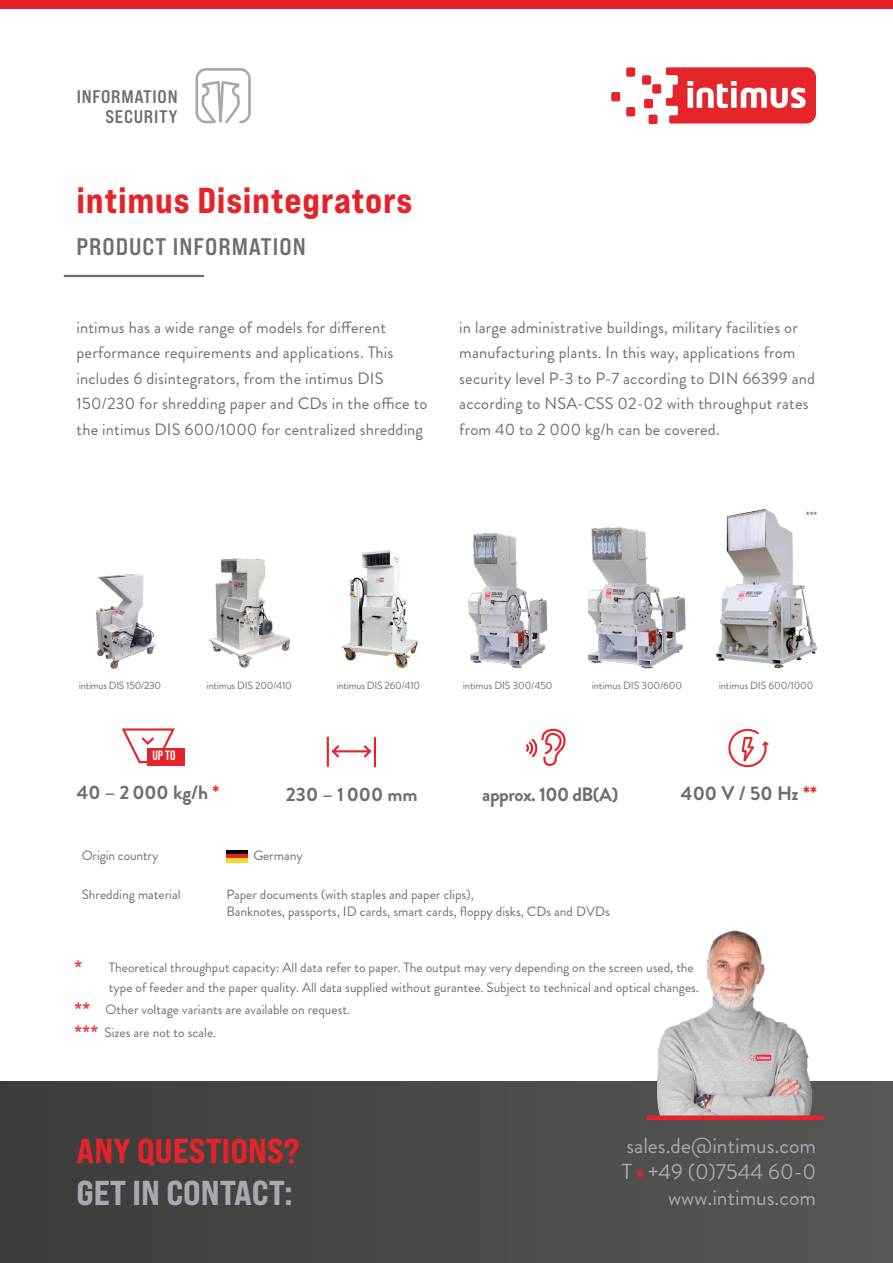
<style>
.page{position:relative;width:893px;height:1263px;background:#fff}
.page>*{position:absolute;margin:0;border:0;box-sizing:border-box;transform-origin:0 0}
.t1{font:36px "Bebas Neue Pro Exp Eb";letter-spacing:.02em;color:#e52329}
.t2{font:34.5px "Bebas Neue Pro Exp Eb";color:#e52329}
.t3{font:34.5px "Bebas Neue Pro Exp Eb";color:#a7a8b0}
.t4{font:24px "Bebas Neue Pro Exp Bd";letter-spacing:.04em;color:#6c6e74}
.t5{font:21.75px/26.1px "Brandon Grotesque";color:#a7a8b0;text-align:right}
.t6{font:700 19.65px "Brandon Grotesque";color:#6c6e74}
.t7{font:700 19.35px "Brandon Grotesque";color:#6c6e74}
.t8{font:700 19.35px "Brandon Grotesque";letter-spacing:-.025em;color:#6c6e74}
.t9{font:18.15px/20.9px "Bebas Neue Pro Exp Bd";letter-spacing:.04em;color:#6c6e74;text-align:right}
.t10{font:16.5px/25.5px "Brandon Grotesque";letter-spacing:.01em;color:#6c6e74}
.t11{font:13.5px/19.5px "Brandon Grotesque";color:#6c6e74}
.t12{font:700 13.5px "Bebas Neue Pro";color:#fff}
.t13{font:12px "Brandon Grotesque";color:#6c6e74}
.t14{font:10.5px "Brandon Grotesque";letter-spacing:-.015em;color:#6c6e74}
.s1{color:#e52329}
.s2{font-family:"Bebas Neue Pro Exp Eb";font-size:16.5px;color:#e52329}
</style>
<div class="page">
<div style="left:0;top:0;width:893px;height:8px;background:#e52329"></div>
<div style="left:626px;top:67px;width:9px;height:10px;background:#e52529;border-radius:2px"></div>
<div style="left:626px;top:107px;width:9px;height:9px;background:#e52529;border-radius:2px"></div>
<div style="left:611px;top:92px;width:9px;height:9px;background:#e52529;border-radius:2px"></div>
<div style="left:644px;top:99px;width:9px;height:9px;background:#e52529;border-radius:2px"></div>
<div style="left:648px;top:115px;width:9px;height:9px;background:#e52529;border-radius:2px"></div>
<div style="left:652px;top:84px;width:9px;height:10px;background:#e52529;border-radius:2px"></div>
<div style="left:642px;top:75px;width:9px;height:10px;background:#e52529;border-radius:2px"></div>
<svg style="left:666px;top:67px;width:150px;height:57px"></svg>
<svg style="left:195px;top:68px;width:56px;height:56px"></svg>
<hr style="left:64px;top:275px;width:140px;height:2px;background:#6c6e74">
<hr style="left:226px;top:850px;width:21px;height:4px;background:#000">
<hr style="left:226px;top:854px;width:21px;height:4px;background:#e52329">
<hr style="left:226px;top:858px;width:21px;height:4px;background:#f5d829">
<img style="left:95px;top:574px;width:61px;height:95px">
<img style="left:209px;top:558px;width:81px;height:110px">
<img style="left:342px;top:550px;width:76px;height:119px">
<img style="left:468px;top:532px;width:80px;height:136px">
<img style="left:589px;top:527px;width:96px;height:142px">
<img style="left:716px;top:509px;width:100px;height:160px">
<svg style="left:525px;top:729px;width:41px;height:37px"></svg>
<svg style="left:121px;top:728px;width:54px;height:36px"></svg>
<hr style="left:334px;top:750px;width:36px;height:2px;background:#e52329">
<hr style="left:327px;top:737px;width:2px;height:30px;background:#e52329">
<hr style="left:374px;top:737px;width:2px;height:30px;background:#e52329">
<svg style="left:332px;top:745px;width:9px;height:13px"></svg>
<svg style="left:362px;top:745px;width:9px;height:13px"></svg>
<div style="left:0;top:1082px;width:893px;height:181px;background:linear-gradient(to right,#3c3c3b,#575756)"></div>
<img style="left:616px;top:930px;width:259px;height:188px">
<div style="left:646px;top:1115px;width:178px;height:5px;background:#e52329"></div>
<svg style="left:728px;top:728px;width:41px;height:40px"></svg>
<div style="left:147px;top:748px;width:37px;height:18px;background:#e52329"></div>
<svg style="left:637px;top:1170px;width:6px;height:6px"></svg>
<p class="t9" style="left:77px;top:85px;width:102px">INFORMATION<br>SECURITY</p>
<h1 class="t1" style="left:76px;top:178px;width:337px">intimus Disintegrators</h1>
<h3 class="t4" style="left:76px;top:232px;width:231px">PRODUCT INFORMATION</h3>
<p class="t10" style="left:77px;top:314px;width:352px">intimus has a wide range of models for different performance requirements and applications. This includes 6 disintegrators, from the intimus DIS 150/230 for shredding paper and CDs in the office to the intimus DIS 600/1000 for centralized shredding</p>
<p class="t10" style="left:459px;top:314px;width:357px">in large administrative buildings, military facilities or manufacturing plants. In this way, applications from security level P-3 to P-7 according to DIN 66399 and according to NSA-CSS 02-02 with throughput rates from 40 to 2 000 kg/h can be covered.</p>
<p class="t13" style="left:806px;top:507px;width:13px">***</p>
<p class="t14" style="left:79px;top:678px;width:84px">intimus DIS 150/230</p>
<p class="t14" style="left:206px;top:678px;width:87px">intimus DIS 200/410</p>
<p class="t14" style="left:337px;top:678px;width:85px">intimus DIS 260/410</p>
<p class="t14" style="left:463px;top:678px;width:91px">intimus DIS 300/450</p>
<p class="t14" style="left:592px;top:678px;width:92px">intimus DIS 300/600</p>
<p class="t14" style="left:719px;top:678px;width:96px">intimus DIS 600/1000</p>
<p class="t12" style="left:152px;top:747px;width:25px">UP TO</p>
<p class="t7" style="left:77px;top:779px;width:144px">40 – 2 000 kg/h <span class="s1">*</span></p>
<p class="t7" style="left:286px;top:780px;width:133px">230 – 1 000 mm</p>
<p class="t8" style="left:482px;top:780px;width:138px">approx. 100 dB(A)</p>
<p class="t6" style="left:681px;top:780px;width:137px">400 V / 50 Hz <span class="s1">**</span></p>
<p class="t11" style="left:82px;top:846px;width:78px">Origin country</p>
<p class="t11" style="left:253px;top:846px;width:51px">Germany</p>
<p class="t11" style="left:82px;top:885px;width:100px">Shredding material</p>
<p class="t11" style="left:226px;top:887px;width:385px;line-height:16.2px">Paper documents (with staples and paper clips),<br>Banknotes, passports, ID cards, smart cards, floppy disks, CDs and DVDs</p>
<p class="t11" style="left:109px;top:958px;width:592px;text-indent:-34px"><span class="s2">*</span> Theoretical throughput capacity: All data refer to paper. The output may very depending on the screen used, the type of feeder and the paper quality. All data supplied without gurantee. Subject to technical and optical changes.</p>
<p class="t11" style="left:74px;top:998px;width:277px;line-height:22.5px"><span class="s2">**</span> Other voltage variants are available on request. <span class="s2">***</span> Sizes are not to scale.</p>
<h2 class="t2" style="left:76px;top:1129px;width:225px">ANY QUESTIONS?</h2>
<h2 class="t3" style="left:76px;top:1171px;width:218px">GET IN CONTACT:</h2>
<h3 class="t5" style="left:622px;top:1132px;width:196px">sales.de@intimus.com<br>T +49 (0)7544 60-0 www.intimus.com</h3>
</div>
